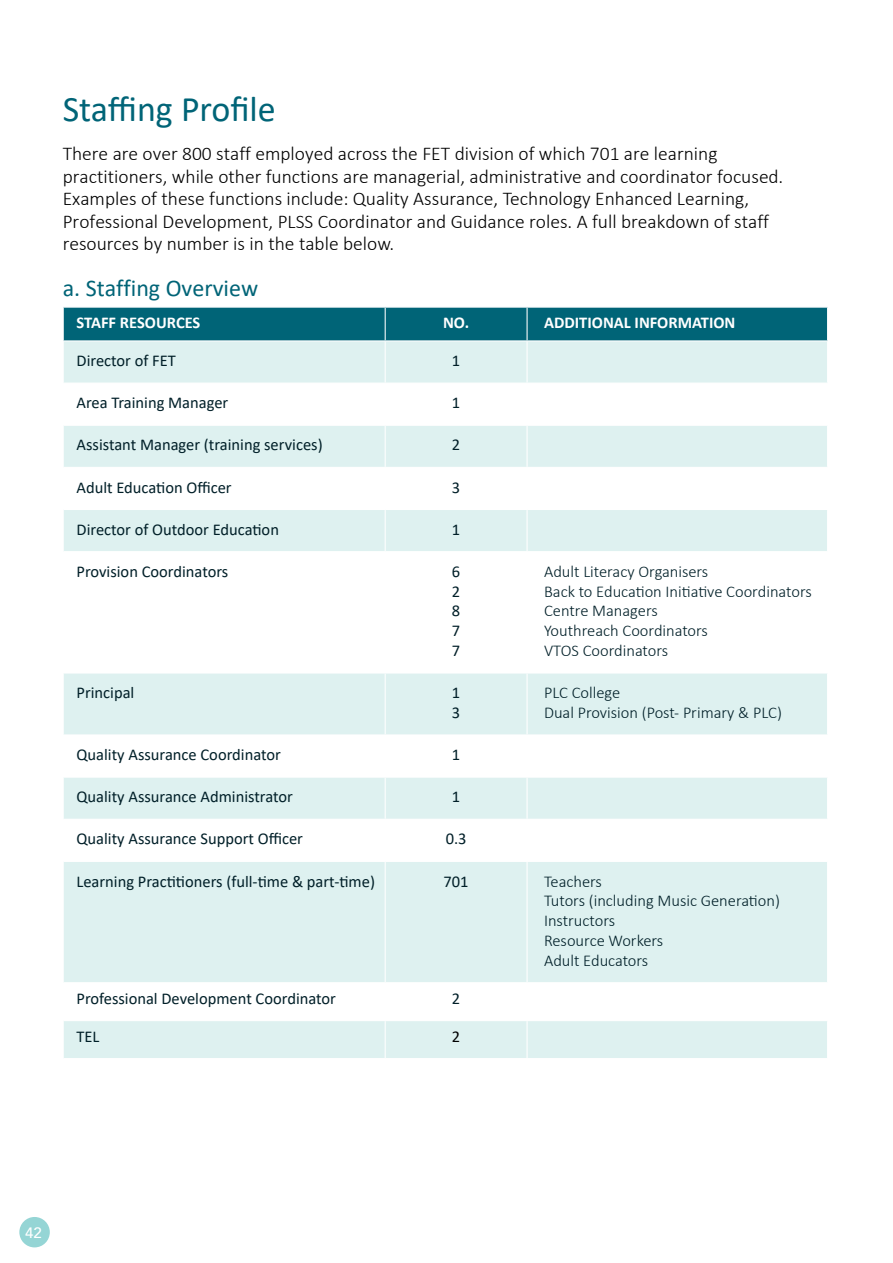
<style>
.page{position:relative;width:893px;height:1263px;background:#fff}
.page>*{position:absolute;margin:0;border:0;box-sizing:border-box;transform-origin:0 0}
.t1{font:36px "Calibri";color:#006477}
.t2{font:24px "Calibri";color:#006477}
.t3{font:300 19.5px/22.5px "Calibri";color:#000}
.t4{font:16.5px/19.8px "Calibri";color:#001f28;text-align:justify}
.t5{font:300 16.5px/19.8px "Calibri";color:#001f28}
.t6{font:700 16.5px "Calibri";color:#fff}
.t7{font:16.5px "Calibri";color:#000}
.t8{font:500 15px "Avenir";color:#fff}
</style>
<div class="page">
<div style="left:64px;top:308px;width:763px;height:32px;background:#006477"></div>
<div style="left:64px;top:341px;width:763px;height:717px;background:#def1f0"></div>
<svg style="left:64px;top:384px;width:763px;height:636px"></svg>
<hr style="left:64px;top:383px;width:321px;height:1px;background:#fff">
<hr style="left:385px;top:383px;width:142px;height:1px;background:#fff">
<hr style="left:527px;top:383px;width:301px;height:1px;background:#fff">
<hr style="left:64px;top:425px;width:321px;height:1px;background:#fff">
<hr style="left:385px;top:425px;width:142px;height:1px;background:#fff">
<hr style="left:527px;top:425px;width:301px;height:1px;background:#fff">
<hr style="left:64px;top:467px;width:321px;height:1px;background:#fff">
<hr style="left:385px;top:467px;width:142px;height:1px;background:#fff">
<hr style="left:527px;top:467px;width:301px;height:1px;background:#fff">
<hr style="left:64px;top:509px;width:321px;height:1px;background:#fff">
<hr style="left:385px;top:509px;width:142px;height:1px;background:#fff">
<hr style="left:527px;top:509px;width:301px;height:1px;background:#fff">
<hr style="left:64px;top:551px;width:321px;height:1px;background:#fff">
<hr style="left:385px;top:551px;width:142px;height:1px;background:#fff">
<hr style="left:527px;top:551px;width:301px;height:1px;background:#fff">
<hr style="left:64px;top:672px;width:321px;height:1px;background:#fff">
<hr style="left:385px;top:672px;width:142px;height:1px;background:#fff">
<hr style="left:527px;top:672px;width:301px;height:1px;background:#fff">
<hr style="left:64px;top:734px;width:321px;height:1px;background:#fff">
<hr style="left:385px;top:734px;width:142px;height:1px;background:#fff">
<hr style="left:527px;top:734px;width:301px;height:1px;background:#fff">
<hr style="left:64px;top:776px;width:321px;height:2px;background:#fff">
<hr style="left:385px;top:776px;width:142px;height:2px;background:#fff">
<hr style="left:527px;top:776px;width:301px;height:2px;background:#fff">
<hr style="left:64px;top:819px;width:321px;height:1px;background:#fff">
<hr style="left:385px;top:819px;width:142px;height:1px;background:#fff">
<hr style="left:527px;top:819px;width:301px;height:1px;background:#fff">
<hr style="left:64px;top:861px;width:321px;height:1px;background:#fff">
<hr style="left:385px;top:861px;width:142px;height:1px;background:#fff">
<hr style="left:527px;top:861px;width:301px;height:1px;background:#fff">
<hr style="left:64px;top:982px;width:321px;height:1px;background:#fff">
<hr style="left:385px;top:982px;width:142px;height:1px;background:#fff">
<hr style="left:527px;top:982px;width:301px;height:1px;background:#fff">
<hr style="left:64px;top:1020px;width:321px;height:1px;background:#fff">
<hr style="left:385px;top:1020px;width:142px;height:1px;background:#fff">
<hr style="left:527px;top:1020px;width:301px;height:1px;background:#fff">
<hr style="left:385px;top:308px;width:1px;height:32px;background:#fff">
<hr style="left:526px;top:308px;width:2px;height:32px;background:#fff">
<hr style="left:385px;top:341px;width:1px;height:42px;background:#fff">
<hr style="left:526px;top:341px;width:2px;height:42px;background:#fff">
<hr style="left:385px;top:384px;width:1px;height:41px;background:#fff">
<hr style="left:526px;top:384px;width:2px;height:41px;background:#fff">
<hr style="left:385px;top:426px;width:1px;height:41px;background:#fff">
<hr style="left:526px;top:426px;width:2px;height:41px;background:#fff">
<hr style="left:385px;top:468px;width:1px;height:41px;background:#fff">
<hr style="left:526px;top:468px;width:2px;height:41px;background:#fff">
<hr style="left:385px;top:510px;width:1px;height:41px;background:#fff">
<hr style="left:526px;top:510px;width:2px;height:41px;background:#fff">
<hr style="left:385px;top:552px;width:1px;height:120px;background:#fff">
<hr style="left:526px;top:552px;width:2px;height:120px;background:#fff">
<hr style="left:385px;top:673px;width:1px;height:61px;background:#fff">
<hr style="left:526px;top:673px;width:2px;height:61px;background:#fff">
<hr style="left:385px;top:735px;width:1px;height:41px;background:#fff">
<hr style="left:526px;top:735px;width:2px;height:41px;background:#fff">
<hr style="left:385px;top:778px;width:1px;height:41px;background:#fff">
<hr style="left:526px;top:778px;width:2px;height:41px;background:#fff">
<hr style="left:385px;top:820px;width:1px;height:41px;background:#fff">
<hr style="left:526px;top:820px;width:2px;height:41px;background:#fff">
<hr style="left:385px;top:862px;width:1px;height:120px;background:#fff">
<hr style="left:526px;top:862px;width:2px;height:120px;background:#fff">
<hr style="left:385px;top:983px;width:1px;height:37px;background:#fff">
<hr style="left:526px;top:983px;width:2px;height:37px;background:#fff">
<hr style="left:385px;top:1021px;width:1px;height:37px;background:#fff">
<hr style="left:526px;top:1021px;width:2px;height:37px;background:#fff">
<div style="left:19px;top:1217px;width:31px;height:30px;background:#95d5d5;border-radius:50%"></div>
<h1 class="t1" style="left:63px;top:84px;width:215px">Staffing Profile</h1>
<p class="t3" style="left:63px;top:142px;width:722px">There are over 800 staff employed across the FET division of which 701 are learning practitioners, while other functions are managerial, administrative and coordinator focused.<br>Examples of these functions include: Quality Assurance, Technology Enhanced Learning, Professional Development, PLSS Coordinator and Guidance roles. A full breakdown of staff resources by number is in the table below.</p>
<p class="t2" style="left:63px;top:271px;width:197px">a. Staffing Overview</p>
<p class="t6" style="left:77px;top:311px;width:125px">STAFF RESOURCES</p>
<p class="t6" style="left:443px;top:311px;width:28px">NO.</p>
<p class="t6" style="left:544px;top:311px;width:193px">ADDITIONAL INFORMATION</p>
<p class="t4" style="left:77px;top:350px;width:101px">Director of FET</p>
<p class="t4" style="left:452px;top:350px;width:10px">1</p>
<p class="t4" style="left:77px;top:392px;width:153px">Area Training Manager</p>
<p class="t4" style="left:452px;top:392px;width:10px">1</p>
<p class="t4" style="left:77px;top:435px;width:248px">Assistant Manager (training services)</p>
<p class="t4" style="left:452px;top:435px;width:10px">2</p>
<p class="t4" style="left:77px;top:477px;width:157px">Adult Education Officer</p>
<p class="t4" style="left:452px;top:477px;width:10px">3</p>
<p class="t4" style="left:77px;top:519px;width:204px">Director of Outdoor Education</p>
<p class="t4" style="left:452px;top:519px;width:10px">1</p>
<p class="t4" style="left:77px;top:561px;width:153px">Provision Coordinators</p>
<p class="t4" style="left:452px;top:561px;width:10px">6<br>2<br>8<br>7<br>7</p>
<p class="t5" style="left:544px;top:561px;width:269px">Adult Literacy Organisers<br>Back to Education Initiative Coordinators<br>Centre Managers<br>Youthreach Coordinators<br>VTOS Coordinators</p>
<p class="t4" style="left:77px;top:682px;width:59px">Principal</p>
<p class="t4" style="left:452px;top:682px;width:10px">1<br>3</p>
<p class="t5" style="left:544px;top:683px;width:239px">PLC College<br>Dual Provision (Post- Primary &amp; PLC)</p>
<p class="t4" style="left:77px;top:744px;width:206px">Quality Assurance Coordinator</p>
<p class="t4" style="left:452px;top:744px;width:10px">1</p>
<p class="t4" style="left:77px;top:786px;width:218px">Quality Assurance Administrator</p>
<p class="t4" style="left:452px;top:786px;width:10px">1</p>
<p class="t4" style="left:77px;top:829px;width:228px">Quality Assurance Support Officer</p>
<p class="t4" style="left:446px;top:829px;width:22px">0.3</p>
<p class="t4" style="left:77px;top:871px;width:300px">Learning Practitioners (full-time &amp; part-time)</p>
<p class="t4" style="left:444px;top:871px;width:27px">701</p>
<p class="t5" style="left:544px;top:871px;width:237px">Teachers<br>Tutors (including Music Generation)<br>Instructors<br>Resource Workers<br>Adult Educators</p>
<p class="t4" style="left:76px;top:988px;width:261px">Professional Development Coordinator</p>
<p class="t4" style="left:452px;top:988px;width:10px">2</p>
<p class="t4" style="left:76px;top:1026px;width:25px">TEL</p>
<p class="t7" style="left:452px;top:1024px;width:10px">2</p>
<p class="t8" style="left:25px;top:1219px;width:18px">42</p>
</div>
